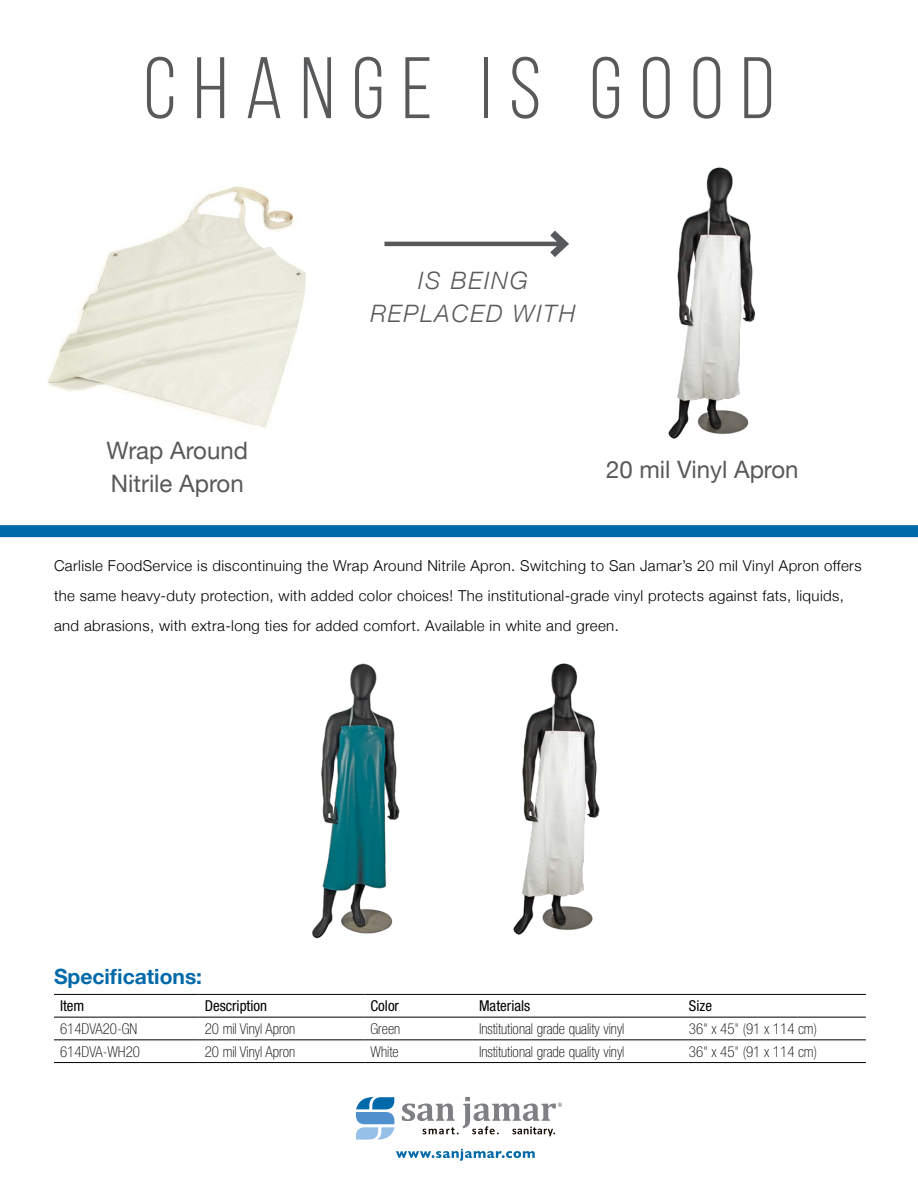
<style>
.page{position:relative;width:918px;height:1188px;background:#fff}
.page>*{position:absolute;margin:0;border:0;box-sizing:border-box;transform-origin:0 0}
.t1{font:87px "Bebas Neue";letter-spacing:.2em;color:#58595b}
.t2{font:24px/33px "Helvetica Neue";color:#58595b}
.t3{font:italic 300 24px/33px "Helvetica Neue";letter-spacing:.075em;color:#58595b;text-align:center}
.t4{font:700 21px "Helvetica Neue";color:#0069a9}
.t5{font:300 15px/30px "Helvetica Neue";letter-spacing:.025em;color:#000}
.t6{font:100 condensed 15px "Helvetica Neue LT Std";color:#000}
.t7{font:condensed 15px "Helvetica Neue LT Std";color:#000}
</style>
<div class="page">
<svg style="left:402px;top:1097px;width:160px;height:39px"></svg>
<svg style="left:356px;top:1097px;width:39px;height:43px"></svg>
<svg style="left:396px;top:1149px;width:139px;height:12px"></svg>
<hr style="left:384px;top:242px;width:180px;height:4px;background:#58595b">
<svg style="left:543px;top:230px;width:26px;height:27px"></svg>
<div style="left:0;top:525px;width:918px;height:12px;background:#0069a9"></div>
<img style="left:48px;top:186px;width:258px;height:242px">
<hr style="left:54px;top:1017px;width:145px;height:1px;background:#000">
<hr style="left:199px;top:1017px;width:165px;height:1px;background:#000">
<hr style="left:364px;top:1017px;width:109px;height:1px;background:#000">
<hr style="left:473px;top:1017px;width:210px;height:1px;background:#000">
<hr style="left:683px;top:1017px;width:183px;height:1px;background:#000">
<hr style="left:54px;top:1040px;width:145px;height:1px;background:#000">
<hr style="left:199px;top:1040px;width:165px;height:1px;background:#000">
<hr style="left:364px;top:1040px;width:109px;height:1px;background:#000">
<hr style="left:473px;top:1040px;width:210px;height:1px;background:#000">
<hr style="left:683px;top:1040px;width:183px;height:1px;background:#000">
<hr style="left:54px;top:1062px;width:145px;height:1px;background:#000">
<hr style="left:199px;top:1062px;width:165px;height:1px;background:#000">
<hr style="left:364px;top:1062px;width:109px;height:1px;background:#000">
<hr style="left:473px;top:1062px;width:210px;height:1px;background:#000">
<hr style="left:683px;top:1062px;width:183px;height:1px;background:#000">
<hr style="left:54px;top:994px;width:145px;height:1px;background:#000">
<hr style="left:199px;top:994px;width:165px;height:1px;background:#000">
<hr style="left:364px;top:994px;width:109px;height:1px;background:#000">
<hr style="left:473px;top:994px;width:210px;height:1px;background:#000">
<hr style="left:683px;top:994px;width:183px;height:1px;background:#000">
<img style="left:312px;top:663px;width:88px;height:276px">
<img style="left:513px;top:663px;width:87px;height:272px">
<img style="left:668px;top:167px;width:87px;height:272px">
<h1 class="t1" style="left:144px;top:42px;width:632px">CHANGE IS GOOD</h1>
<h2 class="t2" style="left:107px;top:436px;width:143px">Wrap Around<br>Nitrile Apron</h2>
<h2 class="t3" style="left:370px;top:263px;width:207px">IS BEING<br>REPLACED WITH</h2>
<h2 class="t2" style="left:606px;top:454px;width:194px">20 mil Vinyl Apron</h2>
<p class="t5" style="left:54px;top:550px;width:809px">Carlisle FoodService is discontinuing the Wrap Around Nitrile Apron. Switching to San Jamar’s 20 mil Vinyl Apron offers the same heavy-duty protection, with added color choices! The institutional-grade vinyl protects against fats, liquids, and abrasions, with extra-long ties for added comfort. Available in white and green.</p>
<h3 class="t4" style="left:54px;top:960px;width:150px">Specifications:</h3>
<p class="t7" style="left:60px;top:997px;width:26px">Item</p>
<p class="t7" style="left:205px;top:997px;width:64px">Description</p>
<p class="t7" style="left:370px;top:997px;width:30px">Color</p>
<p class="t7" style="left:479px;top:997px;width:53px">Materials</p>
<p class="t7" style="left:689px;top:997px;width:25px">Size</p>
<p class="t6" style="left:60px;top:1020px;width:79px">614DVA20-GN</p>
<p class="t6" style="left:205px;top:1020px;width:92px">20 mil Vinyl Apron</p>
<p class="t6" style="left:370px;top:1020px;width:31px">Green</p>
<p class="t6" style="left:479px;top:1020px;width:147px">Institutional grade quality vinyl</p>
<p class="t6" style="left:689px;top:1020px;width:130px">36" x 45" (91 x 114 cm)</p>
<p class="t6" style="left:60px;top:1043px;width:82px">614DVA-WH20</p>
<p class="t6" style="left:205px;top:1043px;width:92px">20 mil Vinyl Apron</p>
<p class="t6" style="left:370px;top:1043px;width:30px">White</p>
<p class="t6" style="left:479px;top:1043px;width:147px">Institutional grade quality vinyl</p>
<p class="t6" style="left:689px;top:1043px;width:130px">36" x 45" (91 x 114 cm)</p>
</div>
